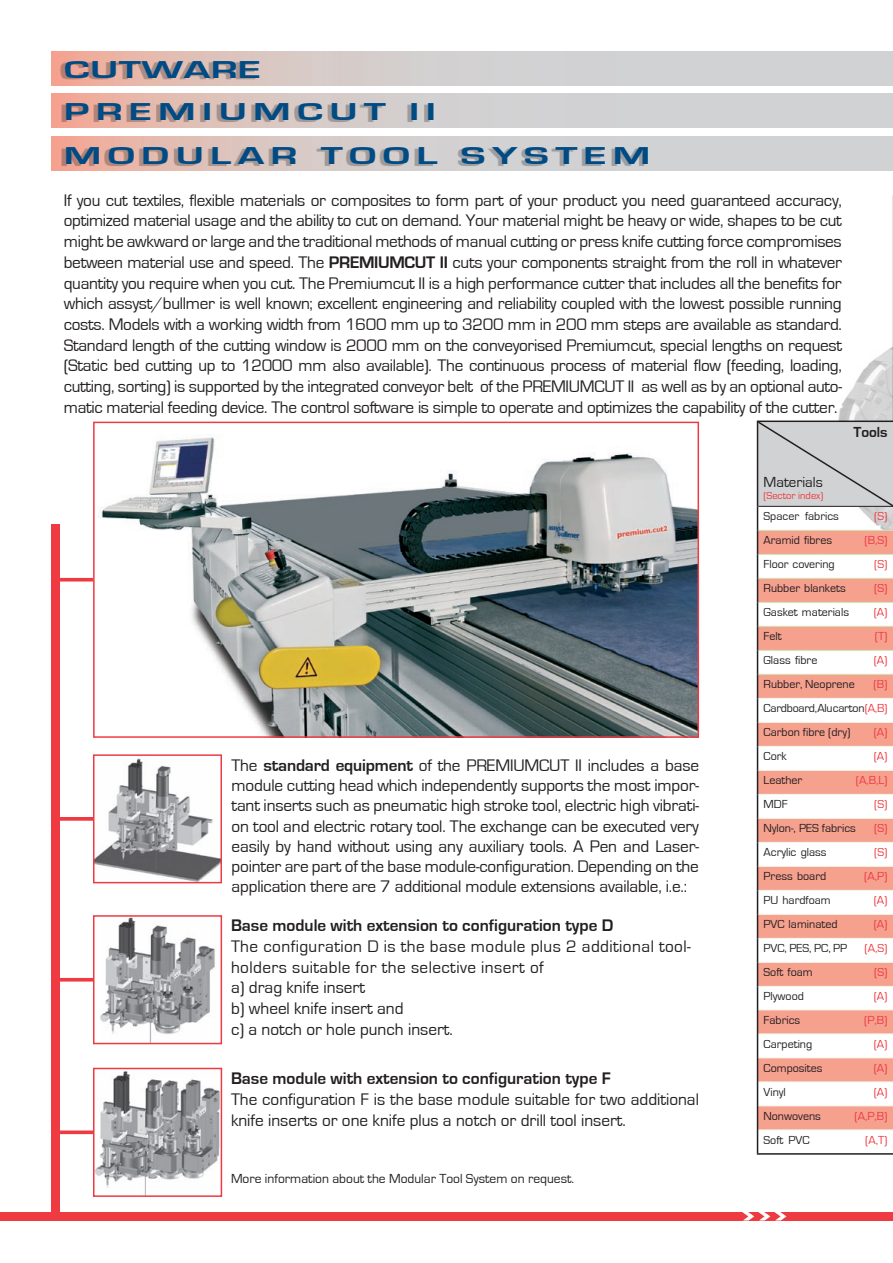
<style>
.page{position:relative;width:893px;height:1263px;background:#fff}
.page>*{position:absolute;margin:0;border:0;box-sizing:border-box;transform-origin:0 0}
.t1{font:700 25.2px/43.7px "Eurostile";letter-spacing:.15em;color:#004b84;scale:1.67 1}
.t2{font:700 25.2px "Eurostile";letter-spacing:.01em;color:#004b84;scale:1.67 1}
.t3{font:17.25px/20.7px "Eurostile";color:#231f20;text-align:justify}
.t4{font:17.25px/20.7px "Eurostile";letter-spacing:.025em;color:#231f20}
.t5{font:700 17.25px "Eurostile";color:#231f20}
.t6{font:15px "Eurostile";color:#231f20}
.t7{font:700 15px "Eurostile";color:#231f20}
.t8{font:13.5px "Eurostile";color:#231f20}
.t9{font:12px/24px "Eurostile";color:#231f20;text-align:justify}
.t10{font:12px "Eurostile";color:#ee3a41}
.t11{font:10.5px "Eurostile";color:#ee3a41}
.s1{font-weight:700}
.s2{color:#ee3a41}
</style>
<div class="page">
<div style="left:53px;top:817px;width:67px;height:4px;border:2px solid #ee3a41"></div>
<div style="left:53px;top:978px;width:67px;height:3px;border:2px solid #ee3a41"></div>
<div style="left:54px;top:1130px;width:67px;height:4px;border:2px solid #ee3a41"></div>
<img style="left:838px;top:347px;width:54px;height:73px">
<div style="left:51px;top:524px;width:9px;height:688px;background:#ee3a41"></div>
<div style="left:59px;top:578px;width:66px;height:3px;border:2px solid #ee3a41"></div>
<img style="left:96px;top:758px;width:123px;height:122px">
<div style="left:93px;top:754px;width:129px;height:129px;border:2px solid #ee3a41"></div>
<img style="left:96px;top:918px;width:119px;height:123px">
<div style="left:93px;top:915px;width:129px;height:129px;border:2px solid #ee3a41"></div>
<img style="left:96px;top:1071px;width:123px;height:123px">
<div style="left:93px;top:1068px;width:129px;height:129px;border:2px solid #ee3a41"></div>
<div style="left:45px;top:50px;width:846px;height:39px;background:#231f20;opacity:.3"></div>
<div style="left:0;top:1212px;width:893px;height:8px;background:#ee3a41"></div>
<svg style="left:742px;top:1212px;width:44px;height:8px"></svg>
<div style="left:887px;top:50px;width:6px;height:39px;background:#d1d2d4"></div>
<div style="left:886px;top:92px;width:7px;height:39px;background:#d1d2d4"></div>
<div style="left:887px;top:135px;width:6px;height:39px;background:#d1d2d4"></div>
<hr style="left:892px;top:197px;width:1px;height:46px;background:#231f20">
<hr style="left:892px;top:243px;width:1px;height:178px;background:#231f20">
<svg style="left:757px;top:420px;width:136px;height:735px"></svg>
<div style="left:45px;top:93px;width:846px;height:38px;background:#231f20;opacity:.3"></div>
<img style="left:96px;top:437px;width:600px;height:298px">
<div style="left:93px;top:422px;width:606px;height:316px;border:2px solid #ee3a41"></div>
<div style="left:45px;top:136px;width:846px;height:39px;background:#231f20;opacity:.3"></div>
<h1 class="t2" style="left:64px;top:55px;width:120px">CUTWARE</h1>
<h1 class="t1" style="left:64px;top:90px;width:353px">PREMIUMCUT II<br>MODULAR TOOL SYSTEM</h1>
<p class="t3" style="left:64px;top:190px;width:780px">If you cut textiles, flexible materials or composites to form part of your product you need guaranteed accuracy, optimized material usage and the ability to cut on demand. Your material might be heavy or wide, shapes to be cut might be awkward or large and the traditional methods of manual cutting or press knife cutting force compromises between material use and speed. The <span class="s1">PREMIUMCUT II</span> cuts your components straight from the roll in whatever quantity you require when you cut. The Premiumcut II is a high performance cutter that includes all the benefits for which assyst/bullmer is well known; excellent engineering and reliability coupled with the lowest possible running costs. Models with a working width from 1600 mm up to 3200 mm in 200 mm steps are available as standard.<br>Standard length of the cutting window is 2000 mm on the conveyorised Premiumcut, special lengths on request (Static bed cutting up to 12000 mm also available). The continuous process of material flow (feeding, loading, cutting, sorting) is supported by the integrated conveyor belt of the PREMIUMCUT II as well as by an optional auto&shy;matic material feeding device. The control software is simple to operate and optimizes the capability of the cutter.</p>
<p class="t7" style="left:853px;top:424px;width:36px">Tools</p>
<p class="t3" style="left:232px;top:755px;width:469px;line-height:20.2px">The <span class="s1">standard equipment</span> of the PREMIUMCUT II includes a base module cutting head which independently supports the most impor&shy;tant inserts such as pneumatic high stroke tool, electric high vibrati&shy;on tool and electric rotary tool. The exchange can be executed very easily by hand without using any auxiliary tools. A Pen and Laser&shy;pointer are part of the base module-configuration. Depending on the application there are 7 additional module extensions available, i.e.:</p>
<p class="t5" style="left:231px;top:916px;width:384px">Base module with extension to configuration type D</p>
<p class="t4" style="left:231px;top:936px;width:461px">The configuration D is the base module plus 2 additional tool&shy;holders suitable for the selective insert of<br>a) drag knife insert<br>b) wheel knife insert and<br>c) a notch or hole punch insert.</p>
<p class="t5" style="left:231px;top:1069px;width:381px">Base module with extension to configuration type F</p>
<p class="t3" style="left:231px;top:1089px;width:469px">The configuration F is the base module suitable for two additional knife inserts or one knife plus a notch or drill tool insert.</p>
<p class="t8" style="left:231px;top:1172px;width:345px">More information about the Modular Tool System on request.</p>
<p class="t6" style="left:763px;top:474px;width:61px">Materials</p>
<p class="t11" style="left:763px;top:490px;width:61px">(Sector index)</p>
<p class="t9" style="left:763px;top:505px;width:77px">Spacer fabrics</p>
<p class="t10" style="left:874px;top:510px;width:15px">(S)</p>
<p class="t9" style="left:763px;top:529px;width:70px">Aramid fibres</p>
<p class="t10" style="left:864px;top:534px;width:25px">(B,S)</p>
<p class="t9" style="left:763px;top:553px;width:73px">Floor covering</p>
<p class="t10" style="left:874px;top:558px;width:15px">(S)</p>
<p class="t9" style="left:763px;top:577px;width:84px">Rubber blankets</p>
<p class="t10" style="left:874px;top:582px;width:15px">(S)</p>
<p class="t9" style="left:763px;top:601px;width:87px">Gasket materials</p>
<p class="t10" style="left:874px;top:606px;width:15px">(A)</p>
<p class="t9" style="left:763px;top:625px;width:20px">Felt</p>
<p class="t10" style="left:875px;top:630px;width:14px">(T)</p>
<p class="t9" style="left:763px;top:649px;width:55px">Glass fibre</p>
<p class="t10" style="left:874px;top:654px;width:15px">(A)</p>
<p class="t9" style="left:763px;top:673px;width:93px">Rubber, Neoprene</p>
<p class="t9" style="left:763px;top:673px;width:126px;text-indent:110px"><span class="s2">(B)<br></span>Cardboard, Alu carton <span class="s2">(A,B)<br></span>Carbon fibre (dry)</p>
<p class="t10" style="left:874px;top:726px;width:15px">(A)</p>
<p class="t9" style="left:763px;top:745px;width:25px">Cork</p>
<p class="t10" style="left:874px;top:750px;width:15px">(A)</p>
<p class="t9" style="left:763px;top:769px;width:40px">Leather</p>
<p class="t10" style="left:856px;top:774px;width:33px">(A,B,L)</p>
<p class="t9" style="left:763px;top:793px;width:25px">MDF</p>
<p class="t10" style="left:874px;top:798px;width:15px">(S)</p>
<p class="t9" style="left:763px;top:817px;width:94px">Nylon-, PES fabrics</p>
<p class="t10" style="left:874px;top:822px;width:15px">(S)</p>
<p class="t9" style="left:763px;top:841px;width:65px">Acrylic glass</p>
<p class="t10" style="left:874px;top:846px;width:15px">(S)</p>
<p class="t9" style="left:763px;top:865px;width:64px">Press board</p>
<p class="t10" style="left:864px;top:870px;width:25px">(A,P)</p>
<p class="t9" style="left:763px;top:889px;width:69px">PU hardfoam</p>
<p class="t10" style="left:874px;top:894px;width:15px">(A)</p>
<p class="t9" style="left:763px;top:913px;width:76px">PVC laminated</p>
<p class="t10" style="left:874px;top:918px;width:15px">(A)</p>
<p class="t9" style="left:763px;top:937px;width:85px">PVC, PES, PC, PP</p>
<p class="t10" style="left:864px;top:942px;width:25px">(A,S)</p>
<p class="t9" style="left:763px;top:961px;width:51px">Soft foam</p>
<p class="t10" style="left:874px;top:966px;width:15px">(S)</p>
<p class="t9" style="left:763px;top:985px;width:42px">Plywood</p>
<p class="t10" style="left:874px;top:990px;width:15px">(A)</p>
<p class="t9" style="left:763px;top:1008px;width:38px">Fabrics</p>
<p class="t10" style="left:864px;top:1013px;width:25px">(P,B)</p>
<p class="t9" style="left:763px;top:1032px;width:50px">Carpeting</p>
<p class="t10" style="left:874px;top:1037px;width:15px">(A)</p>
<p class="t9" style="left:763px;top:1056px;width:60px">Composites</p>
<p class="t10" style="left:874px;top:1061px;width:15px">(A)</p>
<p class="t9" style="left:763px;top:1080px;width:24px">Vinyl</p>
<p class="t10" style="left:874px;top:1085px;width:15px">(A)</p>
<p class="t9" style="left:763px;top:1104px;width:59px">Nonwovens</p>
<p class="t10" style="left:854px;top:1109px;width:35px">(A,P,B)</p>
<p class="t9" style="left:763px;top:1128px;width:48px">Soft PVC</p>
<p class="t10" style="left:865px;top:1133px;width:24px">(A,T)</p>
</div>
